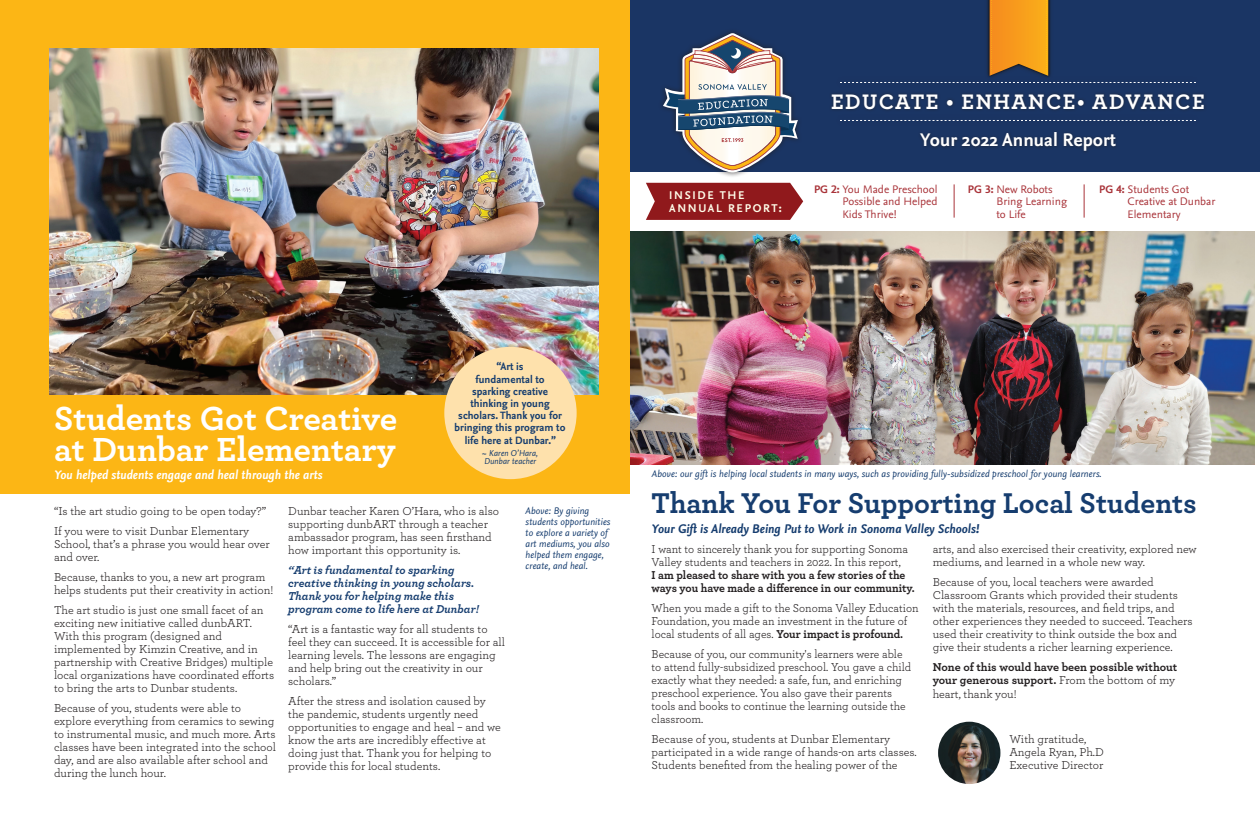
<style>
.page{position:relative;width:1260px;height:828px;background:#fff}
.page>*{position:absolute;margin:0;border:0;box-sizing:border-box;transform-origin:0 0}
.t1{font:700 35px/30.8px "Archer";color:#fff}
.t2{font:700 30px "Archer";color:#163d6f}
.t3{font:700 22px "Archer";letter-spacing:.065em;color:#fff}
.t4{font:700 19.1px "Nexus Sans OT";color:#fff}
.t5{font:italic 700 13.1px "Nexus Sans OT";color:#163d6f}
.t6{font:italic 700 13.1px "Nexus Sans OT";color:#fff}
.t7{font:12px/13px "Archer";color:#231f20}
.t8{font:700 12px/13.5px "Archer";color:#231f20}
.t9{font:italic 700 12px/13px "Archer";color:#163d6f}
.t10{font:700 11.8px/13px "Nexus Sans OT";letter-spacing:.145em;color:#fffde9}
.t11{font:11.4px/12.5px "Nexus Sans OT";color:#a93339}
.t12{font:700 11.1px/12.2px "Nexus Sans OT";color:#163d6f;text-align:center}
.t13{font:italic 10px/11px "Nexus Sans OT";color:#163d6f}
.t14{font:italic 9px/8.2px "Nexus Sans OT";color:#163d6f}
.s1{font-weight:700}
.s2{font-weight:700;font-style:normal}
.s3{font-weight:400}
</style>
<div class="page">
<div style="left:630px;top:0;width:630px;height:171px;background:#1a3564"></div>
<div style="left:0;top:0;width:630px;height:493px;background:#fcb615"></div>
<img style="left:50px;top:49px;width:548px;height:346px">
<img style="left:630px;top:231px;width:625px;height:234px">
<img style="left:987px;top:0;width:64px;height:76px">
<svg style="left:990px;top:0;width:58px;height:76px;background:#e59420"></svg>
<svg style="left:840px;top:82px;width:356px;height:1px"></svg>
<div style="left:658px;top:28px;width:145px;height:150px;background:#231f20;opacity:.75"></div>
<svg style="left:663px;top:33px;width:135px;height:139px"></svg>
<div style="left:829px;top:91px;width:378px;height:63px;background:#231f20;opacity:.6"></div>
<div style="left:444px;top:347px;width:133px;height:132px;background:#fee1ac;border-radius:50%"></div>
<img style="left:938px;top:722px;width:62px;height:62px;border-radius:31px">
<svg style="left:646px;top:183px;width:157px;height:37px;background:#97292b"></svg>
<hr style="left:1084px;top:184px;width:1px;height:34px;background:#a93339">
<hr style="left:954px;top:184px;width:1px;height:34px;background:#a93339">
<h3 class="t3" style="left:831px;top:84px;width:375px">EDUCATE • ENHANCE• ADVANCE</h3>
<h3 class="t4" style="left:920px;top:129px;width:197px">Your 2022 Annual Report</h3>
<p class="t10" style="left:669px;top:189px;width:114px">INSIDE THE<br>ANNUAL REPORT:</p>
<p class="t11" style="left:843px;top:183px;width:97px;text-align:justify;text-indent:-28px"><span class="s1">PG 2:</span> You Made Preschool Possible and Helped Kids Thrive!</p>
<p class="t11" style="left:1128px;top:183px;width:89px;text-indent:-28px"><span class="s1">PG 4:</span> Students Got<br>Creative at Dunbar<br>Elementary</p>
<p class="t11" style="left:996px;top:183px;width:72px;text-indent:-28px"><span class="s1">PG 3:</span> New Robots<br>Bring Learning to Life</p>
<h1 class="t1" style="left:54px;top:401px;width:345px">Students Got Creative at Dunbar Elementary</h1>
<p class="t6" style="left:54px;top:468px;width:270px">You helped students engage and heal through the arts</p>
<p class="t12" style="left:455px;top:361px;width:112px">“Art is<br>fundamental to<br>sparking creative thinking in young scholars. Thank you for bringing this program to life here at Dunbar.”</p>
<p class="t14" style="left:482px;top:449px;width:57px"><span class="s2">~</span> Karen O’Hara,<br>Dunbar teacher</p>
<p class="t7" style="left:54px;top:501px;width:214px;line-height:20px">“Is the art studio going to be open today?”<br>If you were to visit Dunbar Elementary</p>
<p class="t7" style="left:54px;top:537px;width:217px">School, that’s a phrase you would hear over and over.</p>
<p class="t7" style="left:54px;top:570px;width:221px">Because, thanks to you, a new art program helps students put their creativity in action!</p>
<p class="t7" style="left:54px;top:603px;width:222px">The art studio is just one small facet of an exciting new initiative called dunbART.<br>With this program (designed and implemented by Kimzin Creative, and in partnership with Creative Bridges) multiple local organizations have coordinated efforts to bring the arts to Dunbar students.</p>
<p class="t7" style="left:54px;top:701px;width:223px">Because of you, students were able to explore everything from ceramics to sewing to instrumental music, and much more. Arts classes have been integrated into the school day, and are also available after school and during the lunch hour.</p>
<p class="t7" style="left:288px;top:504px;width:212px">Dunbar teacher Karen O’Hara, who is also supporting dunbART through a teacher ambassador program, has seen firsthand how important this opportunity is.</p>
<p class="t9" style="left:288px;top:563px;width:192px">“Art is fundamental to sparking creative thinking in young scholars.<br>Thank you for helping make this program come to life here at Dunbar!</p>
<p class="t7" style="left:288px;top:622px;width:218px">“Art is a fantastic way for all students to feel they can succeed. It is accessible for all learning levels. The lessons are engaging and help bring out the creativity in our scholars.”</p>
<p class="t7" style="left:288px;top:694px;width:214px">After the stress and isolation caused by the pandemic, students urgently need opportunities to engage and heal – and we know the arts are incredibly effective at doing just that. Thank you for helping to provide this for local students.</p>
<p class="t13" style="left:525px;top:505px;width:87px">Above: By giving students opportunities to explore a variety of art mediums, you also helped them engage, create, and heal.</p>
<p class="t13" style="left:652px;top:468px;width:451px">Above: our gift is helping local students in many ways, such as providing fully-subsidized preschool for young learners.</p>
<h2 class="t2" style="left:652px;top:480px;width:547px">Thank You For Supporting Local Students</h2>
<p class="t5" style="left:652px;top:521px;width:329px">Your Gift is Already Being Put to Work in Sonoma Valley Schools!</p>
<p class="t7" style="left:652px;top:542px;width:258px">I want to sincerely thank you for supporting Sonoma<br>Valley students and teachers in 2022. In this report,</p>
<p class="t8" style="left:652px;top:568px;width:265px;line-height:13px">I am pleased to share with you a few stories of the ways you have made a difference in our community.</p>
<p class="t7" style="left:652px;top:601px;width:268px">When you made a gift to the Sonoma Valley Education<br>Foundation, you made an investment in the future of local students of all ages. <span class="s1">Your impact is profound.</span></p>
<p class="t7" style="left:652px;top:647px;width:261px">Because of you, our community's learners were able to attend fully-subsidized preschool. You gave a child exactly what they needed: a safe, fun, and enriching preschool experience. You also gave their parents tools and books to continue the learning outside the classroom.</p>
<p class="t7" style="left:652px;top:732px;width:267px">Because of you, students at Dunbar Elementary participated in a wide range of hands-on arts classes.<br>Students benefited from the healing power of the</p>
<p class="t7" style="left:933px;top:542px;width:266px">arts, and also exercised their creativity, explored new mediums, and learned in a whole new way.</p>
<p class="t7" style="left:933px;top:575px;width:261px">Because of you, local teachers were awarded Classroom Grants which provided their students with the materials, resources, and field trips, and other experiences they needed to succeed. Teachers used their creativity to think outside the box and give their students a richer learning experience.</p>
<p class="t8" style="left:933px;top:660px;width:246px">None of this would have been possible without your generous support. <span class="s3">From the bottom of my heart, thank you!</span></p>
<p class="t7" style="left:1009px;top:732px;width:96px">With gratitude,<br>Angela Ryan, Ph.D<br>Executive Director</p>
</div>
